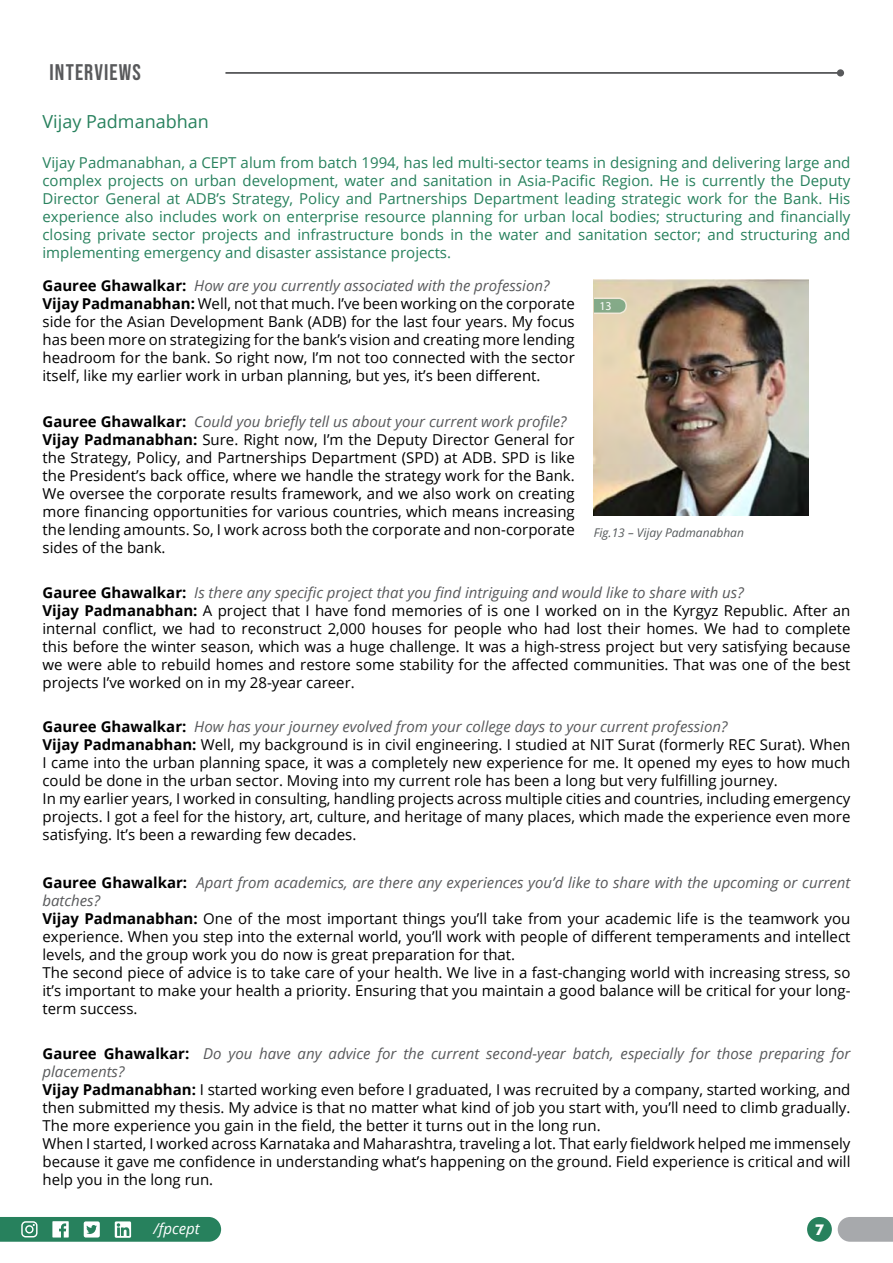
<style>
.page{position:relative;width:893px;height:1263px;background:#fff}
.page>*{position:absolute;margin:0;border:0;box-sizing:border-box;transform-origin:0 0}
.t1{font:22.5px "Bebas Neue";letter-spacing:.05em;color:#58595b}
.t2{font:18px "Open Sans";color:#27815d}
.t3{font:15px/18px "Open Sans";color:#000}
.t4{font:15px/18px "Open Sans";color:#27815d;text-align:justify}
.t5{font:italic 15px "Open Sans";color:#fff}
.t6{font:700 15px "Futura BT";color:#fff}
.t7{font:italic 12px "Open Sans";color:#565a5c}
.t8{font:12px "Myriad Pro";color:#fff}
.s1{font-weight:700}
.s2{font-style:italic;color:#58595b}
</style>
<div class="page">
<svg style="left:838px;top:1217px;width:55px;height:25px"></svg>
<svg style="left:0;top:1217px;width:221px;height:25px;background:#479375"></svg>
<div style="left:807px;top:1217px;width:25px;height:25px;background:#27815d;border-radius:50%"></div>
<hr style="left:225px;top:72px;width:615px;height:2px;background:#58595b">
<div style="left:837px;top:69px;width:7px;height:8px;background:#58595b;border-radius:50%"></div>
<img style="left:594px;top:280px;width:214px;height:236px">
<svg style="left:593px;top:297px;width:35px;height:18px"></svg>
<h1 class="t1" style="left:50px;top:59px;width:93px">INTERVIEWS</h1>
<p class="t2" style="left:43px;top:109px;width:168px">Vijay Padmanabhan</p>
<p class="t4" style="left:43px;top:153px;width:809px">Vijay Padmanabhan, a CEPT alum from batch 1994, has led multi-sector teams in designing and delivering large and complex projects on urban development, water and sanitation in Asia-Pacific Region. He is currently the Deputy Director General at ADB’s Strategy, Policy and Partnerships Department leading strategic work for the Bank. His experience also includes work on enterprise resource planning for urban local bodies; structuring and financially closing private sector projects and infrastructure bonds in the water and sanitation sector; and structuring and implementing emergency and disaster assistance projects.</p>
<p class="t3" style="left:43px;top:276px;width:534px"><span class="s1">Gauree Ghawalkar:</span> <span class="s2">How are you currently associated with the profession?<br></span><span class="s1">Vijay Padmanabhan:</span> Well, not that much. I’ve been working on the corporate side for the Asian Development Bank (ADB) for the last four years. My focus has been more on strategizing for the bank’s vision and creating more lending headroom for the bank. So right now, I’m not too connected with the sector itself, like my earlier work in urban planning, but yes, it’s been different.</p>
<p class="t3" style="left:43px;top:412px;width:534px"><span class="s1">Gauree Ghawalkar:</span> <span class="s2">Could you briefly tell us about your current work profile?<br></span><span class="s1">Vijay Padmanabhan:</span> Sure. Right now, I’m the Deputy Director General for the Strategy, Policy, and Partnerships Department (SPD) at ADB. SPD is like the President’s back office, where we handle the strategy work for the Bank.<br>We oversee the corporate results framework, and we also work on creating more financing opportunities for various countries, which means increasing the lending amounts. So, I work across both the corporate and non-corporate sides of the bank.</p>
<p class="t3" style="left:43px;top:583px;width:809px"><span class="s1">Gauree Ghawalkar:</span> <span class="s2">Is there any specific project that you find intriguing and would like to share with us?<br></span><span class="s1">Vijay Padmanabhan:</span> A project that I have fond memories of is one I worked on in the Kyrgyz Republic. After an internal conflict, we had to reconstruct 2,000 houses for people who had lost their homes. We had to complete this before the winter season, which was a huge challenge. It was a high-stress project but very satisfying because we were able to rebuild homes and restore some stability for the affected communities. That was one of the best projects I’ve worked on in my 28-year career.</p>
<p class="t3" style="left:43px;top:717px;width:809px"><span class="s1">Gauree Ghawalkar:</span> <span class="s2">How has your journey evolved from your college days to your current profession?<br></span><span class="s1">Vijay Padmanabhan:</span> Well, my background is in civil engineering. I studied at NIT Surat (formerly REC Surat). When I came into the urban planning space, it was a completely new experience for me. It opened my eyes to how much could be done in the urban sector. Moving into my current role has been a long but very fulfilling journey.<br>In my earlier years, I worked in consulting, handling projects across multiple cities and countries, including emergency projects. I got a feel for the history, art, culture, and heritage of many places, which made the experience even more satisfying. It’s been a rewarding few decades.</p>
<p class="t3" style="left:43px;top:873px;width:809px"><span class="s1">Gauree Ghawalkar:</span> <span class="s2">Apart from academics, are there any experiences you’d like to share with the upcoming or current batches?<br></span><span class="s1">Vijay Padmanabhan:</span> One of the most important things you’ll take from your academic life is the teamwork you experience. When you step into the external world, you’ll work with people of different temperaments and intellect levels, and the group work you do now is great preparation for that.<br>The second piece of advice is to take care of your health. We live in a fast-changing world with increasing stress, so it’s important to make your health a priority. Ensuring that you maintain a good balance will be critical for your long&shy;term success.</p>
<p class="t3" style="left:43px;top:1044px;width:809px"><span class="s1">Gauree Ghawalkar:</span> <span class="s2">Do you have any advice for the current second-year batch, especially for those preparing for placements?<br></span><span class="s1">Vijay Padmanabhan:</span> I started working even before I graduated, I was recruited by a company, started working, and then submitted my thesis. My advice is that no matter what kind of job you start with, you’ll need to climb gradually.<br>The more experience you gain in the field, the better it turns out in the long run.<br>When I started, I worked across Karnataka and Maharashtra, traveling a lot. That early fieldwork helped me immensely because it gave me confidence in understanding what’s happening on the ground. Field experience is critical and will help you in the long run.</p>
<p class="t8" style="left:599px;top:299px;width:14px">13</p>
<p class="t7" style="left:594px;top:525px;width:152px">Fig.13 – Vijay Padmanabhan</p>
<p class="t5" style="left:154px;top:1218px;width:48px">/fpcept</p>
<p class="t6" style="left:815px;top:1220px;width:11px">7</p>
</div>
